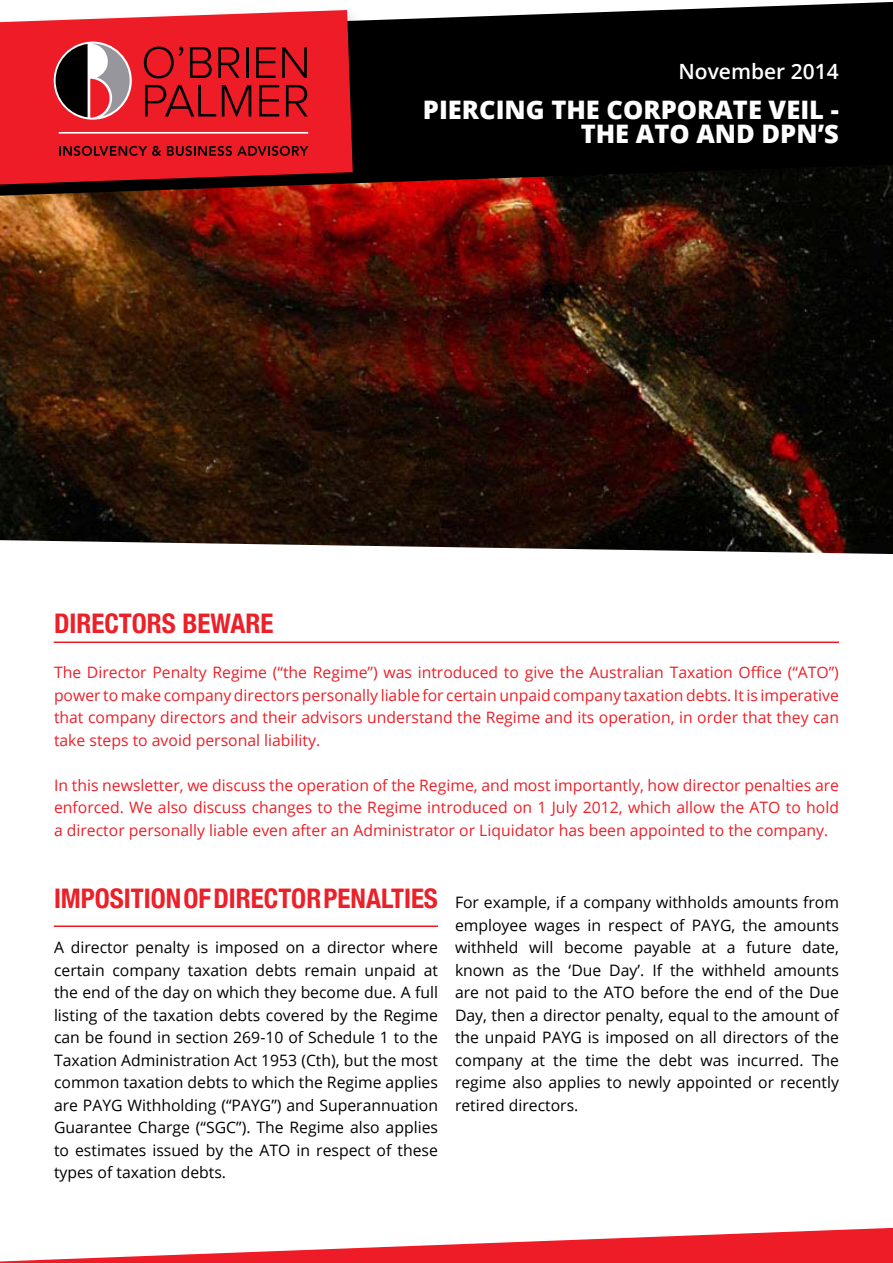
<style>
.page{position:relative;width:893px;height:1263px;background:#fff}
.page>*{position:absolute;margin:0;border:0;box-sizing:border-box;transform-origin:0 0}
.t1{font:700 condensed 27px "Helvetica Neue";color:#ec2028}
.t2{font:800 25.5px/24px "Open Sans";color:#fff;text-align:right}
.t3{font:600 21px "Open Sans";color:#fff}
.t4{font:15.75px/22.5px "Open Sans";color:#000;text-align:justify}
.t5{font:15.75px/22.5px "Open Sans";color:#ec2028;text-align:justify}
</style>
<div class="page">
<svg style="left:0;top:1228px;width:893px;height:35px"></svg>
<img style="left:0;top:196px;width:893px;height:358px">
<svg style="left:368px;top:2px;width:525px;height:194px;background:#130e0d"></svg>
<div style="left:0;top:5px;width:368px;height:199px;background:#000;opacity:.2"></div>
<svg style="left:0;top:10px;width:353px;height:174px;background:#e0252e"></svg>
<svg style="left:54px;top:42px;width:78px;height:78px"></svg>
<svg style="left:56px;top:44px;width:74px;height:74px"></svg>
<svg style="left:144px;top:47px;width:39px;height:31px"></svg>
<svg style="left:190px;top:47px;width:22px;height:31px"></svg>
<svg style="left:218px;top:47px;width:22px;height:31px"></svg>
<hr style="left:246px;top:47px;width:2px;height:31px;background:#000">
<svg style="left:256px;top:47px;width:20px;height:31px"></svg>
<svg style="left:282px;top:47px;width:25px;height:31px"></svg>
<svg style="left:145px;top:85px;width:71px;height:32px;background:#b4151c"></svg>
<svg style="left:222px;top:85px;width:29px;height:32px"></svg>
<svg style="left:259px;top:85px;width:20px;height:32px"></svg>
<svg style="left:286px;top:85px;width:22px;height:32px"></svg>
<hr style="left:59px;top:132px;width:249px;height:2px;background:#fff">
<svg style="left:59px;top:146px;width:102px;height:10px"></svg>
<svg style="left:167px;top:146px;width:141px;height:10px"></svg>
<hr style="left:54px;top:641px;width:785px;height:2px;background:#ed1c26">
<hr style="left:54px;top:925px;width:384px;height:2px;background:#ed1c26">
<h3 class="t3" style="left:678px;top:57px;width:162px">November 2014</h3>
<h2 class="t2" style="left:423px;top:96px;width:417px">PIERCING THE CORPORATE VEIL -<br>THE ATO AND DPN’S</h2>
<h1 class="t1" style="left:54px;top:601px;width:221px">DIRECTORS BEWARE</h1>
<p class="t5" style="left:54px;top:661px;width:786px">The Director Penalty Regime (“the Regime”) was introduced to give the Australian Taxation Office (“ATO”) power to make company directors personally liable for certain unpaid company taxation debts. It is imperative that company directors and their advisors understand the Regime and its operation, in order that they can take steps to avoid personal liability.</p>
<p class="t5" style="left:54px;top:773px;width:786px">In this newsletter, we discuss the operation of the Regime, and most importantly, how director penalties are enforced. We also discuss changes to the Regime introduced on 1 July 2012, which allow the ATO to hold a director personally liable even after an Administrator or Liquidator has been appointed to the company.</p>
<h1 class="t1" style="left:54px;top:876px;width:385px">IMPOSITION OF DIRECTOR PENALTIES</h1>
<p class="t4" style="left:54px;top:936px;width:386px">A director penalty is imposed on a director where certain company taxation debts remain unpaid at the end of the day on which they become due. A full listing of the taxation debts covered by the Regime can be found in section 269-10 of Schedule 1 to the Taxation Administration Act 1953 (Cth), but the most common taxation debts to which the Regime applies are PAYG Withholding (“PAYG”) and Superannuation Guarantee Charge (“SGC”). The Regime also applies to estimates issued by the ATO in respect of these types of taxation debts.</p>
<p class="t4" style="left:455px;top:891px;width:385px">For example, if a company withholds amounts from employee wages in respect of PAYG, the amounts withheld will become payable at a future date, known as the ‘Due Day’. If the withheld amounts are not paid to the ATO before the end of the Due Day, then a director penalty, equal to the amount of the unpaid PAYG is imposed on all directors of the company at the time the debt was incurred. The regime also applies to newly appointed or recently retired directors.</p>
</div>
